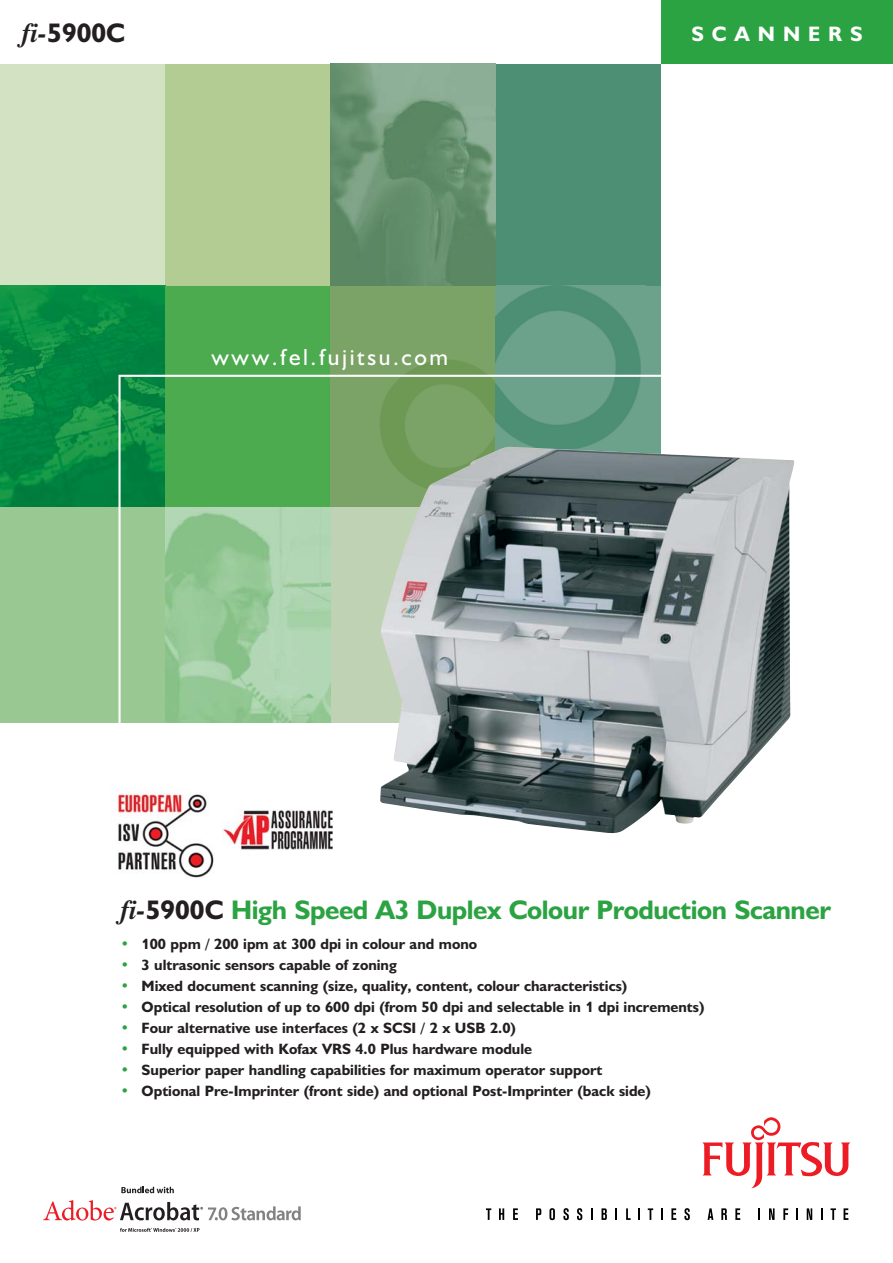
<style>
.page{position:relative;width:893px;height:1263px;background:#fff}
.page>*{position:absolute;margin:0;border:0;box-sizing:border-box;transform-origin:0 0}
.t1{font:700 27px "Fujitsu Humanist 521";letter-spacing:-.015em;color:#2ca343}
.t2{font:700 27px "Fujitsu Humanist 521";color:#231f20}
.t3{font:23.4px "Fujitsu Humanist 521";letter-spacing:.11em;color:#fff}
.t4{font:700 21px "Fujitsu Humanist 521";letter-spacing:.38em;color:#fff}
.t5{font:700 15px "Fujitsu Humanist 521";color:#231f20}
.s1{font-family:"Times";font-style:italic}
.s2{font-family:"Times";font-style:italic;color:#231f20}
.s3{color:#231f20}
.s4{color:#2ca343}
</style>
<div class="page">
<div style="left:0;top:64px;width:165px;height:222px;background:#d4e2c4"></div>
<div style="left:165px;top:64px;width:165px;height:222px;background:#b3cc94"></div>
<div style="left:495px;top:64px;width:166px;height:222px;background:#4d8f75"></div>
<img style="left:0;top:286px;width:165px;height:222px">
<div style="left:165px;top:286px;width:165px;height:222px;background:#4caa4f"></div>
<img style="left:330px;top:64px;width:166px;height:311px">
<div style="left:496px;top:286px;width:165px;height:222px;background:#6ca18b"></div>
<img style="left:496px;top:286px;width:149px;height:89px">
<div style="left:0;top:508px;width:165px;height:215px;background:#99c893"></div>
<div style="left:661px;top:0;width:232px;height:64px;background:#2ca343"></div>
<svg style="left:702px;top:1117px;width:148px;height:71px"></svg>
<svg style="left:486px;top:1208px;width:5px;height:12px"></svg>
<svg style="left:499px;top:1208px;width:5px;height:12px"></svg>
<svg style="left:513px;top:1208px;width:5px;height:12px"></svg>
<svg style="left:536px;top:1208px;width:5px;height:12px"></svg>
<svg style="left:549px;top:1208px;width:6px;height:12px"></svg>
<svg style="left:563px;top:1208px;width:6px;height:12px"></svg>
<svg style="left:577px;top:1208px;width:5px;height:12px"></svg>
<svg style="left:591px;top:1208px;width:2px;height:12px"></svg>
<svg style="left:601px;top:1208px;width:6px;height:12px"></svg>
<svg style="left:615px;top:1208px;width:2px;height:12px"></svg>
<svg style="left:626px;top:1208px;width:4px;height:12px"></svg>
<svg style="left:638px;top:1208px;width:2px;height:12px"></svg>
<svg style="left:648px;top:1208px;width:5px;height:12px"></svg>
<svg style="left:661px;top:1208px;width:1px;height:12px"></svg>
<svg style="left:671px;top:1208px;width:5px;height:12px"></svg>
<svg style="left:684px;top:1208px;width:6px;height:12px"></svg>
<svg style="left:707px;top:1208px;width:6px;height:12px"></svg>
<svg style="left:721px;top:1208px;width:6px;height:12px"></svg>
<svg style="left:735px;top:1208px;width:5px;height:12px"></svg>
<svg style="left:758px;top:1208px;width:2px;height:12px"></svg>
<svg style="left:769px;top:1208px;width:5px;height:12px"></svg>
<svg style="left:783px;top:1208px;width:5px;height:12px"></svg>
<svg style="left:796px;top:1208px;width:2px;height:12px"></svg>
<svg style="left:807px;top:1208px;width:5px;height:12px"></svg>
<svg style="left:821px;top:1208px;width:2px;height:12px"></svg>
<svg style="left:830px;top:1208px;width:6px;height:12px"></svg>
<svg style="left:843px;top:1208px;width:5px;height:12px"></svg>
<svg style="left:330px;top:64px;width:165px;height:222px;background:#6b9473"></svg>
<svg style="left:43px;top:1200px;width:258px;height:21px"></svg>
<svg style="left:120px;top:1228px;width:80px;height:4px"></svg>
<svg style="left:121px;top:1187px;width:53px;height:6px"></svg>
<svg style="left:118px;top:375px;width:677px;height:458px"></svg>
<div style="left:108px;top:782px;width:112px;height:100px;background:#fff"></div>
<img style="left:117px;top:787px;width:97px;height:91px">
<div style="left:223px;top:803px;width:114px;height:53px;background:#fff"></div>
<img style="left:223px;top:810px;width:109px;height:40px">
<h1 class="t2" style="left:22px;top:23px;width:105px"><span class="s1">fi-</span>5900C</h1>
<h3 class="t4" style="left:691px;top:26px;width:173px">SCANNERS</h3>
<h2 class="t3" style="left:212px;top:348px;width:238px">www.fel.fujitsu.com</h2>
<h1 class="t1" style="left:120px;top:900px;width:712px"><span class="s2">fi-</span><span class="s3">5900C</span> High Speed A3 Duplex Colour Production Scanner</h1>
<p class="t5" style="left:120px;top:938px;width:358px"><span class="s4">•</span> 100 ppm / 200 ipm at 300 dpi in colour and mono</p>
<p class="t5" style="left:120px;top:959px;width:278px"><span class="s4">•</span> 3 ultrasonic sensors capable of zoning</p>
<p class="t5" style="left:120px;top:980px;width:508px"><span class="s4">•</span> Mixed document scanning (size, quality, content, colour characteristics)</p>
<p class="t5" style="left:120px;top:1001px;width:586px"><span class="s4">•</span> Optical resolution of up to 600 dpi (from 50 dpi and selectable in 1 dpi increments)</p>
<p class="t5" style="left:120px;top:1022px;width:397px"><span class="s4">•</span> Four alternative use interfaces (2 x SCSI / 2 x USB 2.0)</p>
<p class="t5" style="left:120px;top:1043px;width:413px"><span class="s4">•</span> Fully equipped with Kofax VRS 4.0 Plus hardware module</p>
<p class="t5" style="left:120px;top:1064px;width:483px"><span class="s4">•</span> Superior paper handling capabilities for maximum operator support</p>
<p class="t5" style="left:120px;top:1085px;width:532px"><span class="s4">•</span> Optional Pre-Imprinter (front side) and optional Post-Imprinter (back side)</p>
</div>
